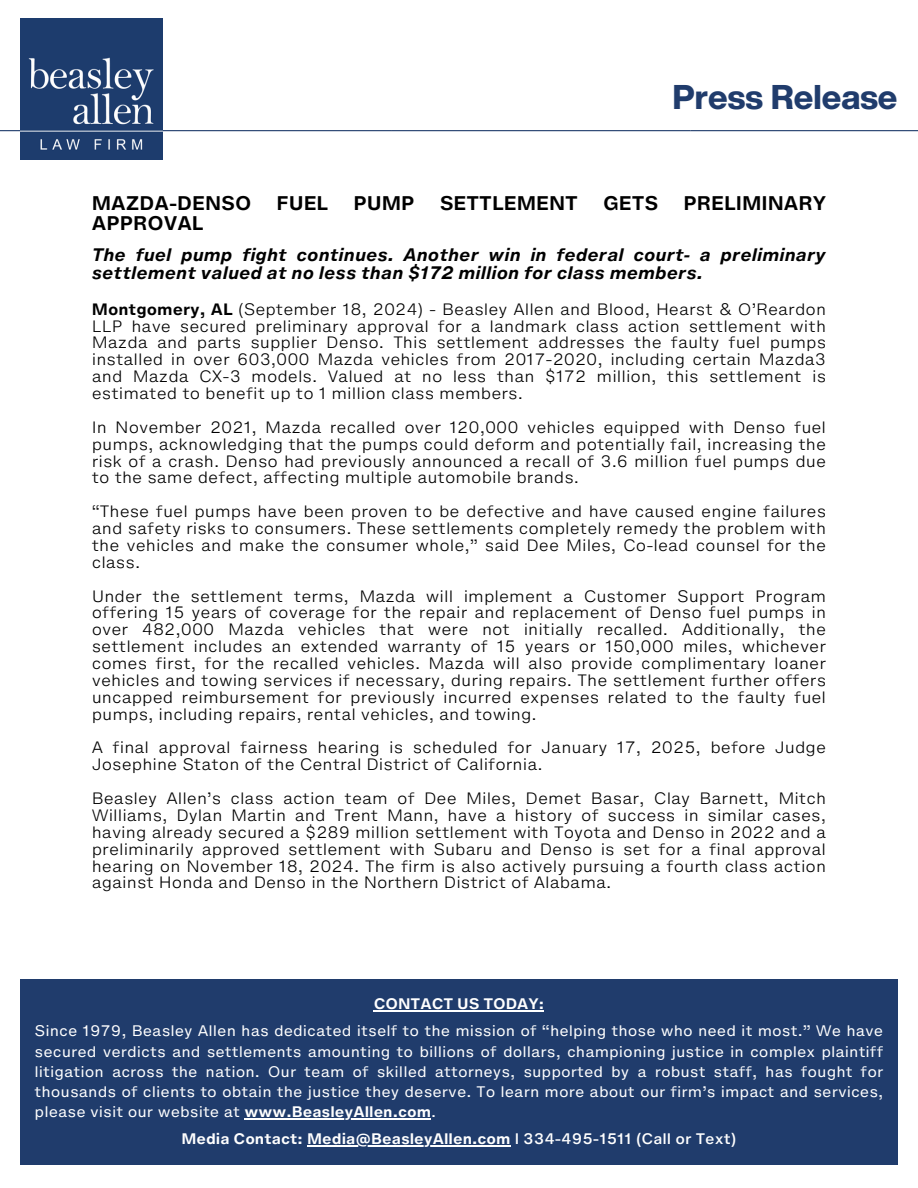
<style>
.page{position:relative;width:918px;height:1188px;background:#fff}
.page>*{position:absolute;margin:0;border:0;box-sizing:border-box;transform-origin:0 0}
.t1{font:800 33.75px "Helvetica Now Display";color:#203c6c}
.t2{font:700 18px "Helvetica Now Micro";color:#000}
.t3{font:italic 700 16.5px/18px "Helvetica Now Micro";color:#000}
.t4{font:300 15px/16.8px "Helvetica Now Micro";color:#000;text-align:justify}
.t5{font:13.95px/20.2px "Helvetica Now Micro";color:#fff;text-align:justify}
.t6{font:700 13.95px "Helvetica Now Micro";color:#fff}
.s1{font-weight:700}
.s2{font-weight:500}
</style>
<div class="page">
<div style="left:20px;top:980px;width:878px;height:185px;background:#203c6c"></div>
<hr style="left:91px;top:130px;width:300px;height:1px;background:#203c6c">
<hr style="left:0;top:130px;width:91px;height:1px;background:#203c6c">
<hr style="left:391px;top:130px;width:300px;height:1px;background:#203c6c">
<hr style="left:691px;top:130px;width:227px;height:1px;background:#203c6c">
<img style="left:20px;top:19px;width:143px;height:141px">
<hr style="left:374px;top:1011px;width:170px;height:1px;background:#fff">
<hr style="left:245px;top:1119px;width:186px;height:1px;background:#fff">
<hr style="left:307px;top:1146px;width:204px;height:1px;background:#fff">
<p class="t1" style="left:672px;top:71px;width:227px">Press Release</p>
<p class="t2" style="left:92px;top:190px;width:161px">MAZDA-DENSO</p>
<p class="t2" style="left:277px;top:190px;width:53px">FUEL</p>
<p class="t2" style="left:353px;top:190px;width:63px">PUMP</p>
<p class="t2" style="left:440px;top:190px;width:140px">SETTLEMENT</p>
<p class="t2" style="left:603px;top:190px;width:57px">GETS</p>
<p class="t2" style="left:684px;top:190px;width:144px">PRELIMINARY</p>
<p class="t2" style="left:92px;top:210px;width:114px">APPROVAL</p>
<h1 class="t3" style="left:92px;top:246px;width:736px">The fuel pump fight continues. Another win in federal court- a preliminary settlement valued at no less than $172 million for class members.</h1>
<h2 class="t4" style="left:92px;top:301px;width:736px"><span class="s1">Montgomery, AL</span> (September 18, 2024) - Beasley Allen and Blood, Hearst &amp; O’Reardon LLP have secured preliminary approval for a landmark class action settlement with Mazda and parts supplier Denso. This settlement addresses the faulty fuel pumps installed in over 603,000 Mazda vehicles from 2017-2020, including certain Mazda3 and Mazda CX-3 models. Valued at no less than $172 million, this settlement is estimated to benefit up to 1 million class members.</h2>
<h3 class="t4" style="left:92px;top:419px;width:736px">In November 2021, Mazda recalled over 120,000 vehicles equipped with Denso fuel pumps, acknowledging that the pumps could deform and potentially fail, increasing the risk of a crash. Denso had previously announced a recall of 3.6 million fuel pumps due to the same defect, affecting multiple automobile brands.</h3>
<p class="t4" style="left:92px;top:503px;width:736px">“These fuel pumps have been proven to be defective and have caused engine failures and safety risks to consumers. These settlements completely remedy the problem with the vehicles and make the consumer whole,” said Dee Miles, Co-lead counsel for the class.</p>
<p class="t4" style="left:92px;top:588px;width:736px">Under the settlement terms, Mazda will implement a Customer Support Program offering 15 years of coverage for the repair and replacement of Denso fuel pumps in over 482,000 Mazda vehicles that were not initially recalled. Additionally, the settlement includes an extended warranty of 15 years or 150,000 miles, whichever comes first, for the recalled vehicles. Mazda will also provide complimentary loaner vehicles and towing services if necessary, during repairs. The settlement further offers uncapped reimbursement for previously incurred expenses related to the faulty fuel pumps, including repairs, rental vehicles, and towing.</p>
<p class="t4" style="left:92px;top:739px;width:736px">A final approval fairness hearing is scheduled for January 17, 2025, before Judge<br>Josephine Staton of the Central District of California.</p>
<p class="t4" style="left:92px;top:790px;width:736px">Beasley Allen’s class action team of Dee Miles, Demet Basar, Clay Barnett, Mitch Williams, Dylan Martin and Trent Mann, have a history of success in similar cases, having already secured a $289 million settlement with Toyota and Denso in 2022 and a preliminarily approved settlement with Subaru and Denso is set for a final approval hearing on November 18, 2024. The firm is also actively pursuing a fourth class action against Honda and Denso in the Northern District of Alabama.</p>
<h4 class="t6" style="left:374px;top:994px;width:172px">CONTACT US TODAY:</h4>
<p class="t5" style="left:35px;top:1021px;width:850px">Since 1979, Beasley Allen has dedicated itself to the mission of “helping those who need it most.” We have secured verdicts and settlements amounting to billions of dollars, championing justice in complex plaintiff litigation across the nation. Our team of skilled attorneys, supported by a robust staff, has fought for thousands of clients to obtain the justice they deserve. To learn more about our firm’s impact and services, please visit our website at <span class="s1">www.BeasleyAllen.com</span>.</p>
<h5 class="t6" style="left:182px;top:1129px;width:556px">Media Contact: Media@BeasleyAllen.com <span class="s2">l 334-495-1511 (Call or Text)</span></h5>
</div>
